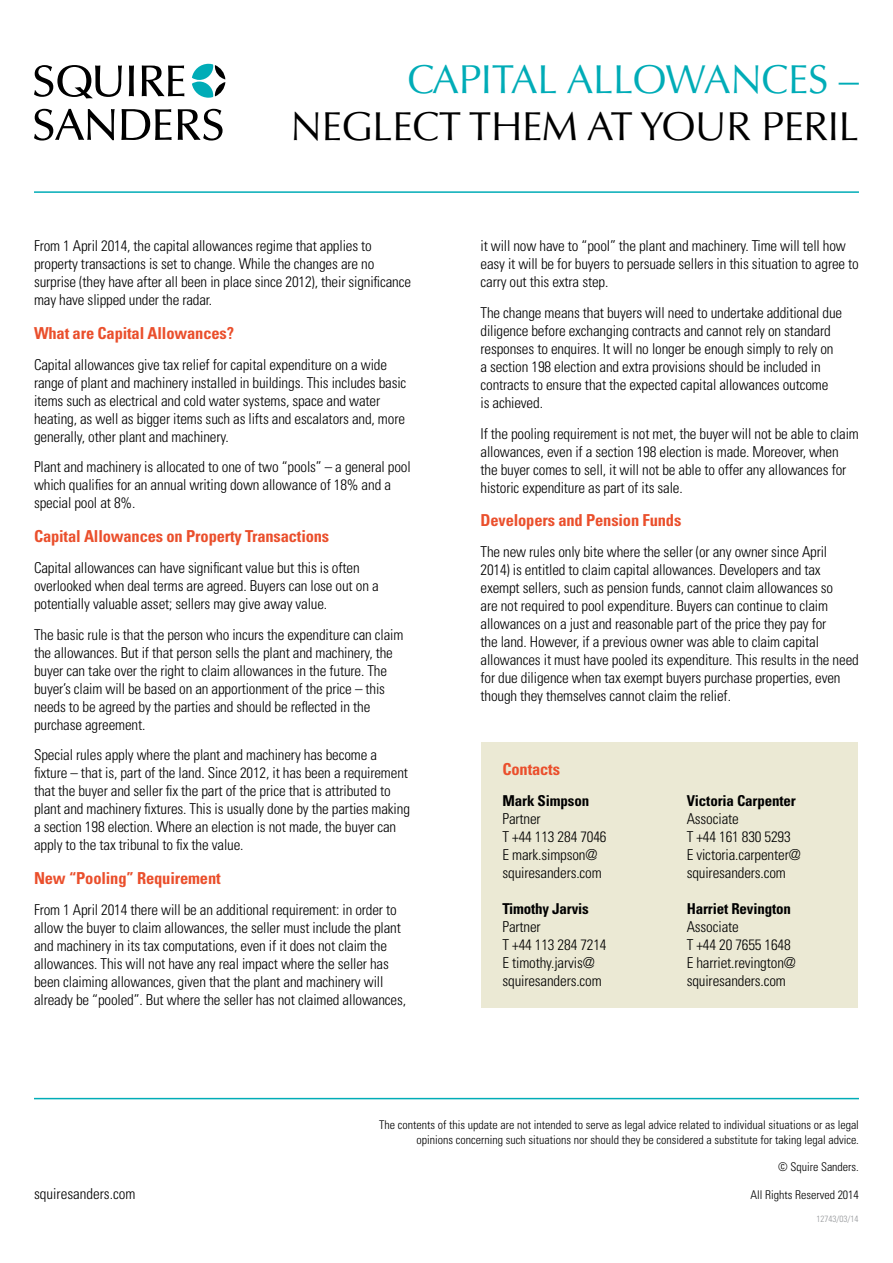
<style>
.page{position:relative;width:893px;height:1263px;background:#fff}
.page>*{position:absolute;margin:0;border:0;box-sizing:border-box;transform-origin:0 0}
.t1{font:40.5px "Optima LT Pro";letter-spacing:-.01em;color:#000}
.t2{font:40.5px "Optima LT Pro";letter-spacing:-.01em;color:#00acb7}
.t3{font:700 condensed 16.5px "Univers LT Std";letter-spacing:-.01em;color:#ea4f2c}
.t4{font:300 condensed 15px/18px "Univers LT Std";letter-spacing:-.01em;color:#000}
.t5{font:700 condensed 15px "Univers LT Std";letter-spacing:-.01em;color:#000}
.t6{font:300 condensed 12px/15px "Univers LT Std";color:#000;text-align:right}
.t7{font:300 condensed 9px "Univers LT Std";color:#939598}
</style>
<div class="page">
<div style="left:481px;top:742px;width:377px;height:265px;background:#ebe9d4"></div>
<hr style="left:34px;top:191px;width:825px;height:2px;background:#00acb7">
<svg style="left:34px;top:109px;width:189px;height:32px"></svg>
<svg style="left:142px;top:65px;width:42px;height:31px"></svg>
<svg style="left:129px;top:65px;width:5px;height:31px"></svg>
<svg style="left:34px;top:65px;width:88px;height:33px"></svg>
<svg style="left:192px;top:64px;width:33px;height:34px"></svg>
<hr style="left:34px;top:1098px;width:825px;height:1px;background:#00acb7">
<h1 class="t2" style="left:407px;top:54px;width:453px">CAPITAL ALLOWANCES –</h1>
<h1 class="t1" style="left:291px;top:101px;width:570px">N EGLECT THEM AT YOUR PERIL</h1>
<p class="t4" style="left:34px;top:237px;width:379px">From 1 April 2014, the capital allowances regime that applies to property transactions is set to change. While the changes are no surprise (they have after all been in place since 2012), their significance may have slipped under the radar.</p>
<p class="t3" style="left:34px;top:323px;width:201px">What are Capital Allowances?</p>
<p class="t4" style="left:34px;top:355px;width:374px">Capital allowances give tax relief for capital expenditure on a wide range of plant and machinery installed in buildings. This includes basic items such as electrical and cold water systems, space and water heating, as well as bigger items such as lifts and escalators and, more generally, other plant and machinery.</p>
<p class="t4" style="left:34px;top:458px;width:378px">Plant and machinery is allocated to one of two “pools” – a general pool which qualifies for an annual writing down allowance of 18% and a special pool at 8%.</p>
<p class="t3" style="left:34px;top:526px;width:297px">Capital Allowances on Property Transactions</p>
<p class="t4" style="left:34px;top:559px;width:346px">Capital allowances can have significant value but this is often overlooked when deal terms are agreed. Buyers can lose out on a potentially valuable asset; sellers may give away value.</p>
<p class="t4" style="left:34px;top:625px;width:371px">The basic rule is that the person who incurs the expenditure can claim the allowances. But if that person sells the plant and machinery, the buyer can take over the right to claim allowances in the future. The buyer’s claim will be based on an apportionment of the price – this needs to be agreed by the parties and should be reflected in the purchase agreement.</p>
<p class="t4" style="left:34px;top:746px;width:377px">Special rules apply where the plant and machinery has become a fixture – that is, part of the land. Since 2012, it has been a requirement that the buyer and seller fix the part of the price that is attributed to plant and machinery fixtures. This is usually done by the parties making a section 198 election. Where an election is not made, the buyer can apply to the tax tribunal to fix the value.</p>
<p class="t3" style="left:34px;top:868px;width:188px">New “Pooling” Requirement</p>
<p class="t4" style="left:34px;top:901px;width:374px">From 1 April 2014 there will be an additional requirement: in order to allow the buyer to claim allowances, the seller must include the plant and machinery in its tax computations, even if it does not claim the allowances. This will not have any real impact where the seller has been claiming allowances, given that the plant and machinery will already be “pooled”. But where the seller has not claimed allowances,</p>
<p class="t4" style="left:480px;top:237px;width:380px">it will now have to “pool” the plant and machinery. Time will tell how easy it will be for buyers to persuade sellers in this situation to agree to carry out this extra step.</p>
<p class="t4" style="left:480px;top:304px;width:363px">The change means that buyers will need to undertake additional due diligence before exchanging contracts and cannot rely on standard responses to enquires. It will no longer be enough simply to rely on a section 198 election and extra provisions should be included in contracts to ensure that the expected capital allowances outcome<br>is achieved.</p>
<p class="t4" style="left:480px;top:424px;width:380px">If the pooling requirement is not met, the buyer will not be able to claim allowances, even if a section 198 election is made. Moreover, when the buyer comes to sell, it will not be able to offer any allowances for historic expenditure as part of its sale.</p>
<p class="t3" style="left:480px;top:510px;width:202px">Developers and Pension Funds</p>
<p class="t4" style="left:480px;top:543px;width:380px">The new rules only bite where the seller (or any owner since April 2014) is entitled to claim capital allowances. Developers and tax exempt sellers, such as pension funds, cannot claim allowances so<br>are not required to pool expenditure. Buyers can continue to claim allowances on a just and reasonable part of the price they pay for<br>the land. However, if a previous owner was able to claim capital allowances it must have pooled its expenditure. This results in the need for due diligence when tax exempt buyers purchase properties, even though they themselves cannot claim the relief.</p>
<p class="t3" style="left:502px;top:759px;width:59px">Contacts</p>
<p class="t5" style="left:502px;top:791px;width:88px">Mark Simpson</p>
<p class="t4" style="left:502px;top:810px;width:106px">Partner<br>T +44 113 284 7046<br>E mark.simpson@ squiresanders.com</p>
<p class="t5" style="left:502px;top:899px;width:88px">Timothy Jarvis</p>
<p class="t4" style="left:502px;top:918px;width:106px">Partner<br>T +44 113 284 7214<br>E timothy.jarvis@ squiresanders.com</p>
<p class="t5" style="left:687px;top:791px;width:111px">Victoria Carpenter</p>
<p class="t4" style="left:687px;top:810px;width:115px">Associate<br>T +44 161 830 5293<br>E victoria.carpenter@ squiresanders.com</p>
<p class="t5" style="left:687px;top:899px;width:106px">Harriet Revington</p>
<p class="t4" style="left:687px;top:918px;width:111px">Associate<br>T +44 20 7655 1648<br>E harriet.revington@ squiresanders.com</p>
<p class="t6" style="left:379px;top:1117px;width:481px">The contents of this update are not intended to serve as legal advice related to individual situations or as legal opinions concerning such situations nor should they be considered a substitute for taking legal advice.</p>
<p class="t6" style="left:778px;top:1160px;width:82px">© Squire Sanders.</p>
<p class="t4" style="left:34px;top:1185px;width:103px">squiresanders.com</p>
<p class="t6" style="left:750px;top:1187px;width:110px">All Rights Reserved 2014</p>
<p class="t7" style="left:816px;top:1213px;width:43px">12743/03/14</p>
</div>
